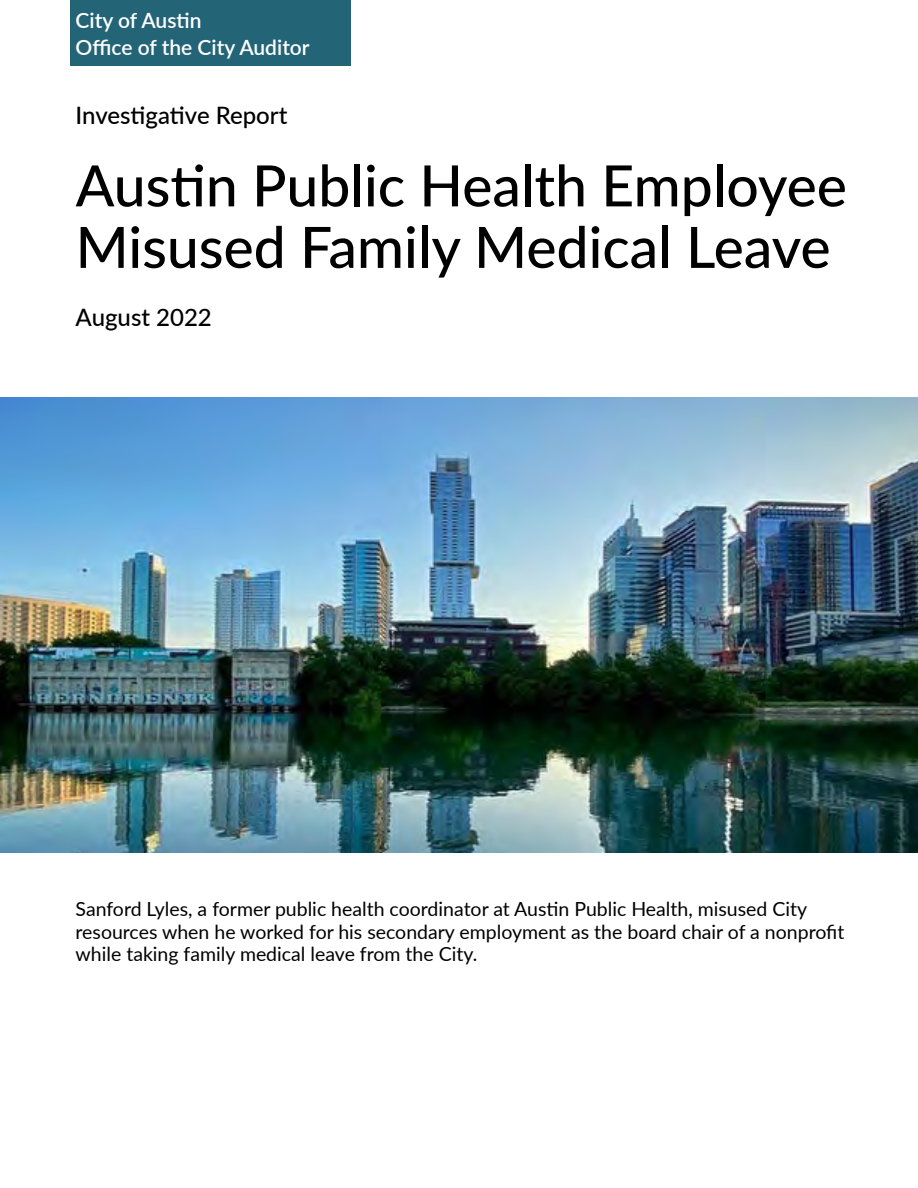
<style>
.page{position:relative;width:918px;height:1188px;background:#fff}
.page>*{position:absolute;margin:0;border:0;box-sizing:border-box;transform-origin:0 0}
.Report_Title{font:500 57px/61.5px "Lato";color:#000}
.t1{font:500 24px "Lato";color:#000}
.t2{font:600 21px "Lato";color:#fff}
.Report_Summary{font:19.5px/22.5px "Lato";color:#000}
</style>
<div class="page">
<div style="left:70px;top:0;width:281px;height:66px;background:#236477"></div>
<img style="left:0;top:398px;width:918px;height:454px">
<p class="t2" style="left:76px;top:5px;width:127px">City of Austin</p>
<p class="t2" style="left:76px;top:32px;width:236px">Office of the City Auditor</p>
<p class="t1" style="left:76px;top:98px;width:213px">Investigative Report</p>
<p class="Report_Title" style="left:76px;top:152px;width:773px">Austin Public Health Employee<br>Misused Family Medical Leave</p>
<p class="t1" style="left:76px;top:300px;width:138px">August 2022</p>
<p class="Report_Summary" style="left:76px;top:897px;width:770px">Sanford Lyles, a former public health coordinator at Austin Public Health, misused City resources when he worked for his secondary employment as the board chair of a nonprofit while taking family medical leave from the City.</p>
</div>
